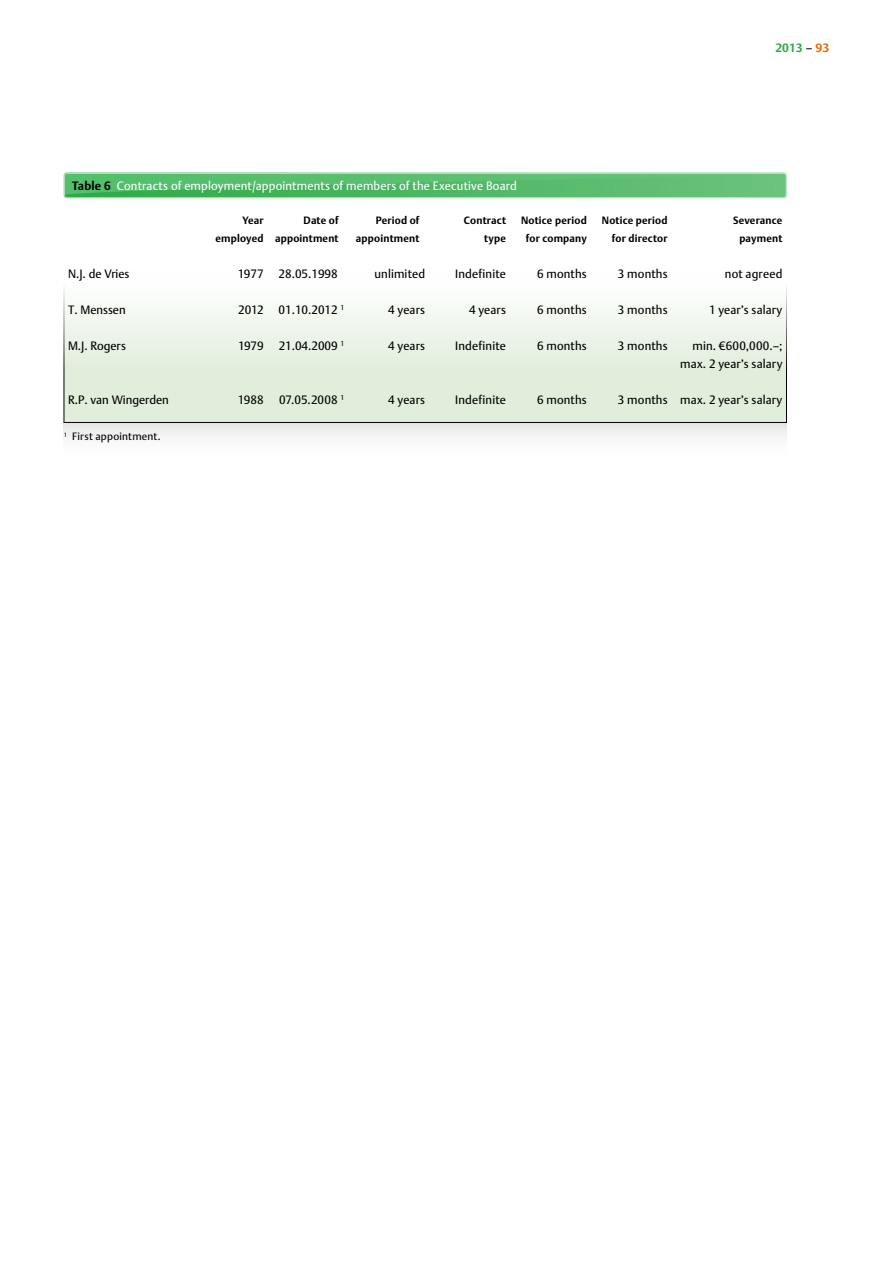
<style>
.page{position:relative;width:893px;height:1263px;background:#fff}
.page>*{position:absolute;margin:0;border:0;box-sizing:border-box;transform-origin:0 0}
.t1{font:12px/18px "DTL Argo TOT";letter-spacing:.01em;color:#000;text-align:right}
.t2{font:12px "DTL Argo TOT";letter-spacing:.015em;color:#fff}
.t3{font:700 12px "DTL Argo TOT";color:#2eaa47}
.t4{font:700 10.5px/18px "DTL Argo TOT";letter-spacing:.02em;color:#000;text-align:right}
.t5{font:10.5px "DTL Argo TOT";letter-spacing:.02em;color:#000}
.s1{font-weight:400;color:#000}
.s2{color:#ec6502}
.s3{font-weight:700;color:#000}
</style>
<div class="page">
<div style="left:64px;top:423px;width:723px;height:42px;background:linear-gradient(to bottom,#eaebeb,#fff)"></div>
<div style="left:64px;top:270px;width:722px;height:152px;background:linear-gradient(to bottom,#fefefe,#daead4)"></div>
<div style="left:64px;top:269px;width:723px;height:154px;border:1px solid #000"></div>
<svg style="left:64px;top:173px;width:723px;height:25px;background:#5cbe71"></svg>
<p class="t3" style="left:775px;top:41px;width:55px">2013 <span class="s1">–</span> <span class="s2">93</span></p>
<p class="t2" style="left:72px;top:179px;width:446px"><span class="s3">Table 6</span> Contracts of employment/appointments of members of the Executive Board</p>
<p class="t4" style="left:216px;top:211px;width:50px">Year employed</p>
<p class="t4" style="left:275px;top:211px;width:65px">Date of appointment</p>
<p class="t4" style="left:356px;top:211px;width:65px">Period of appointment</p>
<p class="t4" style="left:464px;top:211px;width:44px">Contract type</p>
<p class="t4" style="left:521px;top:211px;width:67px;text-align:center">Notice period for company</p>
<p class="t4" style="left:602px;top:211px;width:67px">Notice period for director</p>
<p class="t4" style="left:733px;top:211px;width:51px;text-align:center">Severance payment</p>
<p class="t1" style="left:68px;top:265px;width:63px">N.J. de Vries</p>
<p class="t1" style="left:238px;top:265px;width:27px">1977</p>
<p class="t1" style="left:279px;top:265px;width:61px">28.05.1998</p>
<p class="t1" style="left:374px;top:265px;width:52px">unlimited</p>
<p class="t1" style="left:455px;top:265px;width:52px">Indefinite</p>
<p class="t1" style="left:537px;top:265px;width:51px">6 months</p>
<p class="t1" style="left:618px;top:265px;width:51px">3 months</p>
<p class="t1" style="left:725px;top:265px;width:59px">not agreed</p>
<p class="t1" style="left:68px;top:301px;width:59px">T. Menssen</p>
<p class="t1" style="left:238px;top:301px;width:27px">2012</p>
<p class="t1" style="left:279px;top:301px;width:67px">01.10.2012 <sup>1</sup></p>
<p class="t1" style="left:388px;top:301px;width:38px">4 years</p>
<p class="t1" style="left:469px;top:301px;width:38px">4 years</p>
<p class="t1" style="left:537px;top:301px;width:51px">6 months</p>
<p class="t1" style="left:618px;top:301px;width:51px">3 months</p>
<p class="t1" style="left:709px;top:301px;width:75px">1 year’s salary</p>
<p class="t1" style="left:68px;top:337px;width:59px">M.J. Rogers</p>
<p class="t1" style="left:238px;top:337px;width:27px">1979</p>
<p class="t1" style="left:279px;top:337px;width:67px">21.04.2009 <sup>1</sup></p>
<p class="t1" style="left:388px;top:337px;width:38px">4 years</p>
<p class="t1" style="left:455px;top:337px;width:52px">Indefinite</p>
<p class="t1" style="left:537px;top:337px;width:51px">6 months</p>
<p class="t1" style="left:618px;top:337px;width:51px">3 months</p>
<p class="t1" style="left:680px;top:337px;width:104px">min. €600,000.–; max. 2 year’s salary</p>
<p class="t1" style="left:68px;top:391px;width:102px">R.P. van Wingerden</p>
<p class="t1" style="left:238px;top:391px;width:27px">1988</p>
<p class="t1" style="left:279px;top:391px;width:67px">07.05.2008 <sup>1</sup></p>
<p class="t1" style="left:388px;top:391px;width:38px">4 years</p>
<p class="t1" style="left:455px;top:391px;width:52px">Indefinite</p>
<p class="t1" style="left:537px;top:391px;width:51px">6 months</p>
<p class="t1" style="left:618px;top:391px;width:166px">3 months max. 2 year’s salary</p>
<p class="t5" style="left:64px;top:430px;width:98px"><sup>1</sup> First appointment.</p>
</div>
